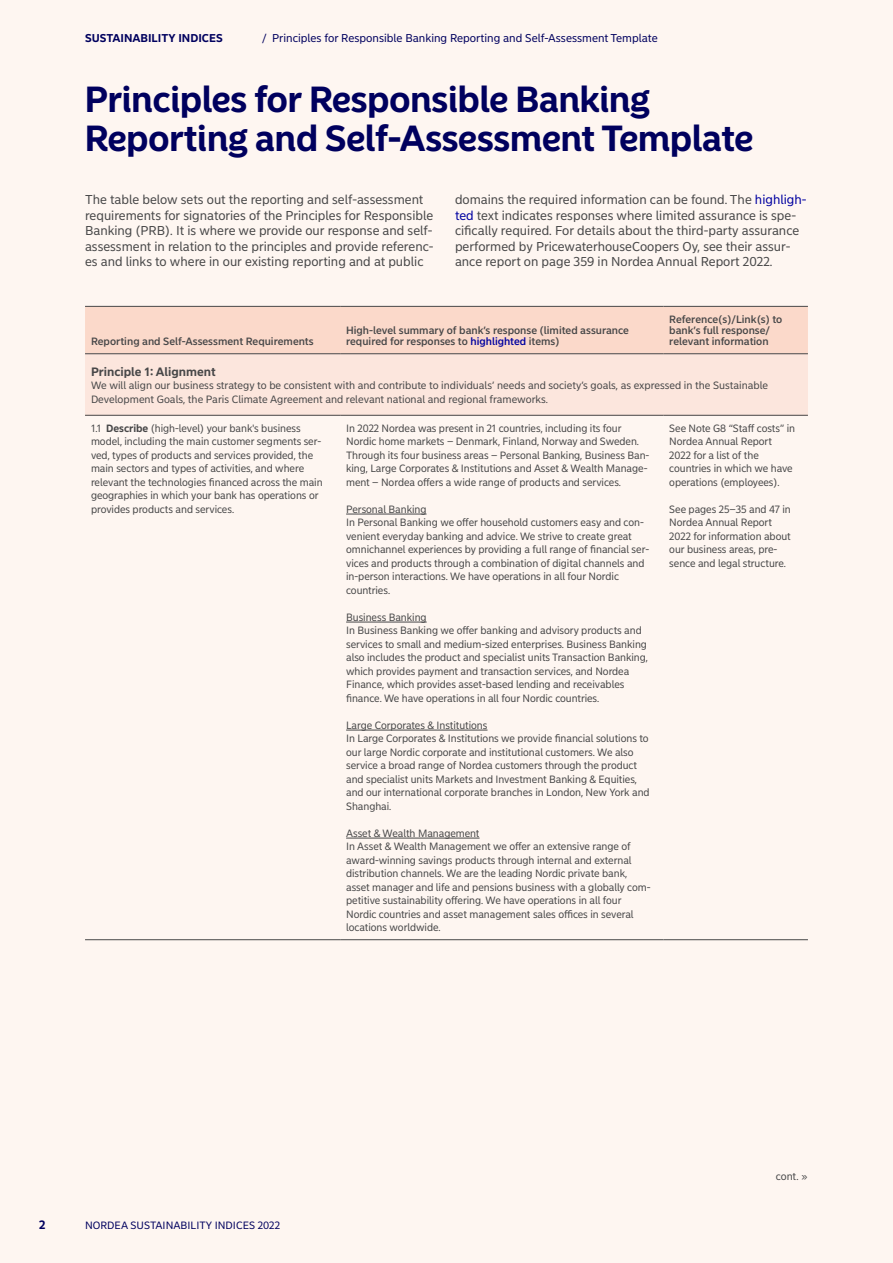
<style>
.page{position:relative;width:893px;height:1263px;background:#fef6f1}
.page>*{position:absolute;margin:0;border:0;box-sizing:border-box;transform-origin:0 0}
.t1{font:700 36px/39px "Nordea Sans Large";color:#00005e}
.t2{font:12.75px/15.6px "Nordea Sans Small";color:#474748}
.t3{font:700 12px "Nordea Sans Small";color:#474748}
.t4{font:700 12px "Nordea Sans Small";color:#00005e}
.t5{font:11.25px "Nordea Sans Small";color:#00005e}
.t6{font:700 11.25px "Nordea Sans Small";color:#00005e}
.t7{font:10.5px/13.5px "Nordea Sans Small";letter-spacing:-.005em;color:#474748}
.t8{font:500 10.5px/11.2px "Nordea Sans Small";color:#474748}
.t9{font:10.5px "Nordea Sans Small";color:#00005e}
.s1{color:#0000a0}
.s2{font-weight:700}
</style>
<div class="page">
<div style="left:85px;top:307px;width:723px;height:46px;background:#fbd9ca"></div>
<div style="left:85px;top:354px;width:723px;height:61px;background:#fce6dd"></div>
<hr style="left:85px;top:353px;width:255px;height:1px;background:#474748">
<hr style="left:340px;top:353px;width:323px;height:1px;background:#474748">
<hr style="left:663px;top:353px;width:145px;height:1px;background:#474748">
<hr style="left:85px;top:415px;width:255px;height:1px;background:#474748">
<hr style="left:340px;top:415px;width:323px;height:1px;background:#474748">
<hr style="left:663px;top:415px;width:145px;height:1px;background:#474748">
<hr style="left:85px;top:939px;width:255px;height:1px;background:#474748">
<hr style="left:340px;top:939px;width:323px;height:1px;background:#474748">
<hr style="left:663px;top:939px;width:145px;height:1px;background:#474748">
<hr style="left:85px;top:306px;width:255px;height:1px;background:#474748">
<hr style="left:340px;top:306px;width:323px;height:1px;background:#474748">
<hr style="left:663px;top:306px;width:145px;height:1px;background:#474748">
<hr style="left:346px;top:514px;width:81px;height:1px;background:#474748">
<hr style="left:346px;top:622px;width:81px;height:1px;background:#474748">
<hr style="left:346px;top:730px;width:141px;height:1px;background:#474748">
<hr style="left:346px;top:838px;width:134px;height:1px;background:#474748">
<p class="t6" style="left:85px;top:32px;width:139px">SUSTAINABILITY INDICES</p>
<p class="t5" style="left:262px;top:32px;width:397px">/ Principles for Responsible Banking Reporting and Self-Assessment Template</p>
<h1 class="t1" style="left:85px;top:80px;width:670px">Principles for Responsible Banking<br>Reporting and Self-Assessment Template</h1>
<p class="t2" style="left:85px;top:192px;width:350px">The table below sets out the reporting and self-assessment requirements for signatories of the Principles for Responsible Banking (PRB). It is where we provide our response and self&shy;assessment in relation to the principles and provide referenc&shy;es and links to where in our existing reporting and at public</p>
<p class="t2" style="left:455px;top:192px;width:353px">domains the required information can be found. The <span class="s1">highligh&shy;ted</span> text indicates responses where limited assurance is spe&shy;cifically required. For details about the third-party assurance performed by PricewaterhouseCoopers Oy, see their assur&shy;ance report on page 359 in Nordea Annual Report 2022.</p>
<p class="t8" style="left:91px;top:336px;width:224px">Reporting and Self-Assessment Requirements</p>
<p class="t8" style="left:346px;top:325px;width:284px">High-level summary of bank’s response (limited assurance required for responses to <span class="s1">highlighted</span> items)</p>
<p class="t8" style="left:669px;top:313px;width:115px">Reference(s)/Link(s) to bank’s full response/ relevant information</p>
<p class="t3" style="left:91px;top:364px;width:126px">Principle 1: Alignment</p>
<p class="t7" style="left:91px;top:379px;width:679px">We will align our business strategy to be consistent with and contribute to individuals’ needs and society’s goals, as expressed in the Sustainable<br>Development Goals, the Paris Climate Agreement and relevant national and regional frameworks.</p>
<p class="t7" style="left:91px;top:421px;width:233px">1.1 <span class="s2">Describe</span> (high-level) your bank's business model, including the main customer segments ser&shy;ved, types of products and services provided, the main sectors and types of activities, and where relevant the technologies financed across the main geographies in which your bank has operations or provides products and services.</p>
<p class="t7" style="left:346px;top:421px;width:305px">In 2022 Nordea was present in 21 countries, including its four Nordic home markets – Denmark, Finland, Norway and Sweden.<br>Through its four business areas – Personal Banking, Business Ban&shy;king, Large Corporates &amp; Institutions and Asset &amp; Wealth Manage&shy;ment – Nordea offers a wide range of products and services.</p>
<p class="t7" style="left:669px;top:421px;width:127px">See Note G8 “Staff costs” in<br>Nordea Annual Report<br>2022 for a list of the countries in which we have operations (employees).</p>
<p class="t7" style="left:669px;top:502px;width:123px">See pages 25–35 and 47 in<br>Nordea Annual Report<br>2022 for information about our business areas, pre&shy;sence and legal structure.</p>
<p class="t7" style="left:346px;top:502px;width:305px">Personal Banking<br>In Personal Banking we offer household customers easy and con&shy;venient everyday banking and advice. We strive to create great omnichannel experiences by providing a full range of financial ser&shy;vices and products through a combination of digital channels and in-person interactions. We have operations in all four Nordic countries.</p>
<p class="t7" style="left:346px;top:610px;width:303px">Business Banking<br>In Business Banking we offer banking and advisory products and services to small and medium-sized enterprises. Business Banking also includes the product and specialist units Transaction Banking, which provides payment and transaction services, and Nordea Finance, which provides asset-based lending and receivables finance. We have operations in all four Nordic countries.</p>
<p class="t7" style="left:346px;top:718px;width:305px">Large Corporates &amp; Institutions<br>In Large Corporates &amp; Institutions we provide financial solutions to our large Nordic corporate and institutional customers. We also service a broad range of Nordea customers through the product and specialist units Markets and Investment Banking &amp; Equities, and our international corporate branches in London, New York and Shanghai.</p>
<p class="t7" style="left:346px;top:826px;width:306px">Asset &amp; Wealth Management<br>In Asset &amp; Wealth Management we offer an extensive range of award-winning savings products through internal and external distribution channels. We are the leading Nordic private bank, asset manager and life and pensions business with a globally com&shy;petitive sustainability offering. We have operations in all four Nordic countries and asset management sales offices in several locations worldwide.</p>
<p class="t4" style="left:39px;top:1217px;width:8px">2</p>
<p class="t9" style="left:85px;top:1218px;width:196px">NORDEA SUSTAINABILITY INDICES 2022</p>
<p class="t7" style="left:776px;top:1170px;width:34px">cont. »</p>
</div>
